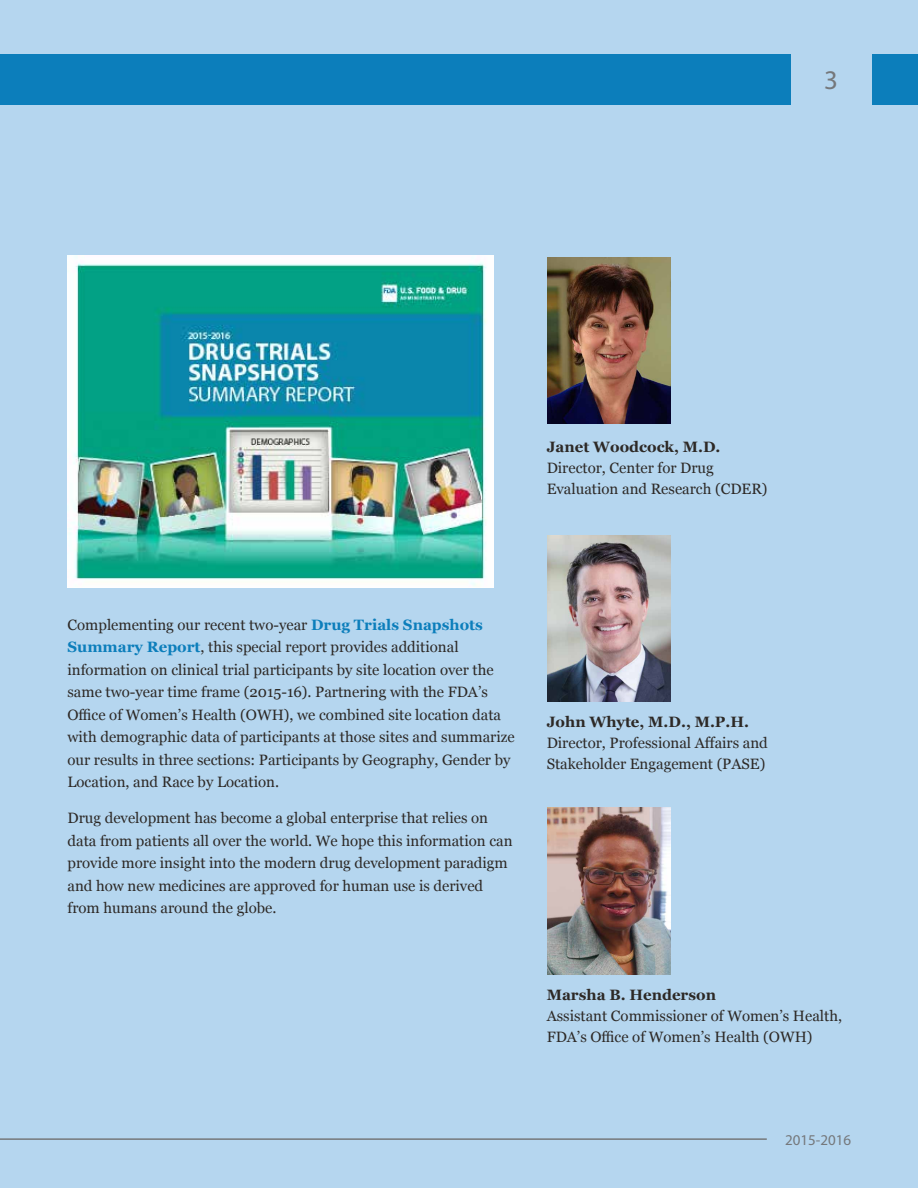
<style>
.page{position:relative;width:918px;height:1188px;background:#b5d6ef}
.page>*{position:absolute;margin:0;border:0;box-sizing:border-box;transform-origin:0 0}
.t1{font:27px "Myriad Pro";color:#75787b}
.t2{font:15px/22.5px "Georgia";color:#2d2926}
.t3{font:700 15px "Georgia";color:#2d2926}
.t4{font:15px "Myriad Pro";color:#75787b}
.s1{font-weight:700;color:#0c7ebb}
</style>
<div class="page">
<div style="left:0;top:54px;width:791px;height:51px;background:#0c7ebb"></div>
<div style="left:873px;top:54px;width:45px;height:51px;background:#0c7ebb"></div>
<hr style="left:0;top:1138px;width:767px;height:2px;background:#75787b">
<img style="left:547px;top:257px;width:123px;height:167px">
<img style="left:547px;top:535px;width:123px;height:167px">
<img style="left:547px;top:808px;width:123px;height:166px">
<img style="left:68px;top:256px;width:425px;height:332px">
<h1 class="t1" style="left:824px;top:63px;width:15px">3</h1>
<p class="t3" style="left:547px;top:435px;width:175px">Janet Woodcock, M.D.</p>
<p class="t2" style="left:547px;top:457px;width:222px;line-height:21px">Director, Center for Drug<br>Evaluation and Research (CDER)</p>
<p class="t2" style="left:68px;top:613px;width:449px">Complementing our recent two-year <span class="s1">Drug Trials Snapshots Summary Report</span>, this special report provides additional information on clinical trial participants by site location over the same two-year time frame (2015-16). Partnering with the FDA’s Office of Women’s Health (OWH), we combined site location data with demographic data of participants at those sites and summarize our results in three sections: Participants by Geography, Gender by Location, and Race by Location.</p>
<p class="t2" style="left:68px;top:806px;width:447px">Drug development has become a global enterprise that relies on data from patients all over the world. We hope this information can provide more insight into the modern drug development paradigm and how new medicines are approved for human use is derived from humans around the globe.</p>
<p class="t3" style="left:547px;top:711px;width:204px">John Whyte, M.D., M.P.H.</p>
<p class="t2" style="left:547px;top:732px;width:223px;line-height:21px">Director, Professional Affairs and<br>Stakeholder Engagement (PASE)</p>
<p class="t3" style="left:547px;top:984px;width:171px">Marsha B. Henderson</p>
<p class="t2" style="left:547px;top:1005px;width:297px;line-height:21px">Assistant Commissioner of Women’s Health,<br>FDA’s Office of Women’s Health (OWH)</p>
<p class="t4" style="left:785px;top:1130px;width:68px">2015-2016</p>
</div>
